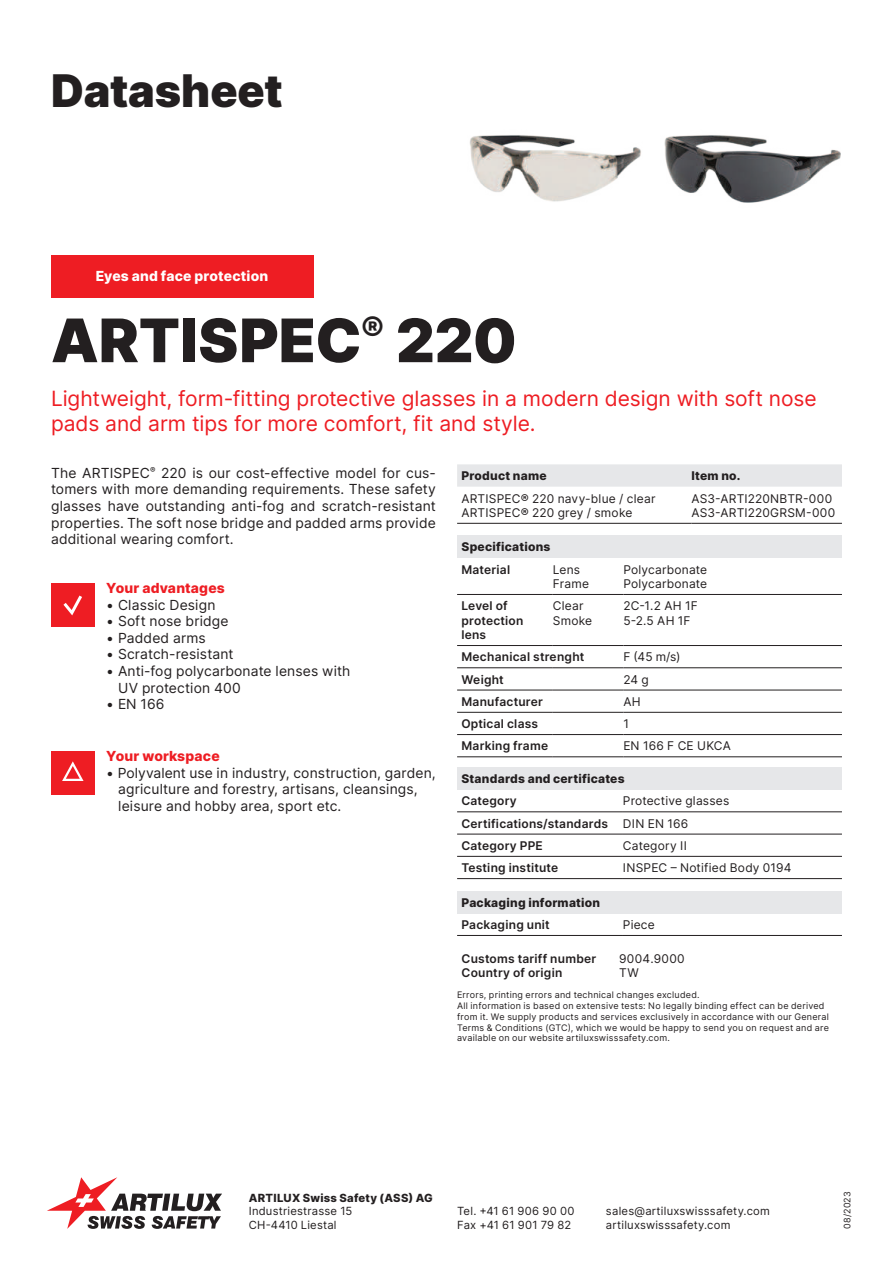
<style>
.page{position:relative;width:893px;height:1263px;background:#fff}
.page>*{position:absolute;margin:0;border:0;box-sizing:border-box;transform-origin:0 0}
.t1{font:900 60px "Inter";color:#231f20}
.t2{font:900 45px "Inter";letter-spacing:-.005em;color:#231f20}
.t3{font:21px/25.2px "Inter";color:#ee1d23}
.t4{font:13.8px/16.6px "Inter";letter-spacing:.01em;color:#231f20;text-align:justify}
.t5{font:800 13.8px "Inter";letter-spacing:.01em;color:#ee1d23}
.t6{font:800 13.8px "Inter";letter-spacing:.015em;color:#fff}
.t7{font:12px/14.4px "Inter";letter-spacing:.015em;color:#231f20}
.t8{font:600 12px/14.4px "Inter";letter-spacing:.02em;color:#231f20}
.t9{font:800 12px "Inter";letter-spacing:.02em;color:#231f20}
.t10{font:11.25px/13.5px "Inter";letter-spacing:.02em;color:#231f20}
.t11{font:800 11.25px "Inter";letter-spacing:.025em;color:#231f20}
.t12{font:9px/10.8px "Inter";letter-spacing:.03em;color:#231f20}
.s1{font-weight:400}
</style>
<div class="page">
<svg style="left:47px;top:1177px;width:174px;height:52px"></svg>
<div style="left:51px;top:255px;width:262px;height:43px;background:#ee1d23"></div>
<div style="left:51px;top:583px;width:44px;height:43px;background:#ee1d23"></div>
<svg style="left:63px;top:595px;width:19px;height:21px"></svg>
<div style="left:51px;top:751px;width:44px;height:43px;background:#ee1d23"></div>
<svg style="left:62px;top:761px;width:22px;height:20px"></svg>
<div style="left:457px;top:464px;width:385px;height:23px;background:#e6e7e9"></div>
<hr style="left:457px;top:523px;width:234px;height:1px;background:#231f20">
<hr style="left:691px;top:523px;width:151px;height:1px;background:#231f20">
<div style="left:457px;top:535px;width:385px;height:23px;background:#e6e7e9"></div>
<hr style="left:457px;top:594px;width:96px;height:1px;background:#231f20">
<hr style="left:553px;top:594px;width:70px;height:1px;background:#231f20">
<hr style="left:623px;top:594px;width:219px;height:1px;background:#231f20">
<hr style="left:457px;top:645px;width:96px;height:1px;background:#231f20">
<hr style="left:553px;top:645px;width:70px;height:1px;background:#231f20">
<hr style="left:623px;top:645px;width:219px;height:1px;background:#231f20">
<hr style="left:457px;top:667px;width:96px;height:1px;background:#231f20">
<hr style="left:553px;top:667px;width:70px;height:1px;background:#231f20">
<hr style="left:623px;top:667px;width:219px;height:1px;background:#231f20">
<hr style="left:457px;top:690px;width:96px;height:1px;background:#231f20">
<hr style="left:553px;top:690px;width:70px;height:1px;background:#231f20">
<hr style="left:623px;top:690px;width:219px;height:1px;background:#231f20">
<hr style="left:457px;top:712px;width:96px;height:1px;background:#231f20">
<hr style="left:553px;top:712px;width:70px;height:1px;background:#231f20">
<hr style="left:623px;top:712px;width:219px;height:1px;background:#231f20">
<hr style="left:457px;top:734px;width:96px;height:1px;background:#231f20">
<hr style="left:553px;top:734px;width:70px;height:1px;background:#231f20">
<hr style="left:623px;top:734px;width:219px;height:1px;background:#231f20">
<hr style="left:457px;top:756px;width:96px;height:1px;background:#231f20">
<hr style="left:553px;top:756px;width:70px;height:1px;background:#231f20">
<hr style="left:623px;top:756px;width:219px;height:1px;background:#231f20">
<div style="left:457px;top:767px;width:385px;height:22px;background:#e6e7e9"></div>
<hr style="left:457px;top:811px;width:166px;height:1px;background:#231f20">
<hr style="left:623px;top:811px;width:219px;height:1px;background:#231f20">
<hr style="left:457px;top:834px;width:166px;height:1px;background:#231f20">
<hr style="left:623px;top:834px;width:219px;height:1px;background:#231f20">
<hr style="left:457px;top:856px;width:166px;height:1px;background:#231f20">
<hr style="left:623px;top:856px;width:219px;height:1px;background:#231f20">
<hr style="left:457px;top:878px;width:166px;height:1px;background:#231f20">
<hr style="left:623px;top:878px;width:219px;height:1px;background:#231f20">
<div style="left:457px;top:891px;width:385px;height:22px;background:#e6e7e9"></div>
<hr style="left:457px;top:935px;width:166px;height:1px;background:#231f20">
<hr style="left:623px;top:935px;width:219px;height:1px;background:#231f20">
<img style="left:470px;top:135px;width:371px;height:68px">
<h2 class="t2" style="left:51px;top:66px;width:233px">Datasheet</h2>
<p class="t6" style="left:96px;top:271px;width:174px">Eyes and face protection</p>
<h1 class="t1" style="left:51px;top:306px;width:467px">ARTISPEC<sup>®</sup> 220</h1>
<h3 class="t3" style="left:51px;top:387px;width:767px">Lightweight, form-fitting protective glasses in a modern design with soft nose pads and arm tips for more comfort, fit and style.</h3>
<p class="t4" style="left:51px;top:466px;width:386px">The ARTISPEC<sup>®</sup> 220 is our cost-effective model for cus&shy;tomers with more demanding requirements. These safety glasses have outstanding anti-fog and scratch-resistant properties. The soft nose bridge and padded arms provide additional wearing comfort.</p>
<p class="t5" style="left:106px;top:582px;width:120px">Your advantages</p>
<p class="t4" style="left:106px;top:597px;width:111px">" Classic Design</p>
<p class="t4" style="left:106px;top:614px;width:124px">" Soft nose bridge</p>
<p class="t4" style="left:106px;top:631px;width:101px">" Padded arms</p>
<p class="t4" style="left:106px;top:647px;width:129px">" Scratch-resistant</p>
<p class="t4" style="left:106px;top:664px;width:246px">" Anti-fog polycarbonate lenses with</p>
<p class="t4" style="left:118px;top:681px;width:124px">UV protection 400</p>
<p class="t4" style="left:106px;top:697px;width:60px">" EN 166</p>
<p class="t9" style="left:461px;top:471px;width:87px">Product name</p>
<p class="t9" style="left:691px;top:471px;width:50px">Item no.</p>
<p class="t7" style="left:461px;top:492px;width:196px">ARTISPEC® 220 navy-blue / clear<br>ARTISPEC® 220 grey / smoke</p>
<p class="t7" style="left:691px;top:491px;width:145px">AS3-ARTI220NBTR-000<br>AS3-ARTI220GRSM-000</p>
<p class="t9" style="left:461px;top:542px;width:91px">Specifications</p>
<p class="t8" style="left:461px;top:563px;width:50px">Material</p>
<p class="t7" style="left:553px;top:563px;width:38px">Lens<br>Frame</p>
<p class="t7" style="left:623px;top:563px;width:85px">Polycarbonate<br>Polycarbonate</p>
<p class="t8" style="left:461px;top:600px;width:64px">Level of protection lens</p>
<p class="t7" style="left:553px;top:600px;width:41px">Clear<br>Smoke</p>
<p class="t7" style="left:623px;top:598px;width:76px">2C-1.2 AH 1F<br>5-2.5 AH 1F</p>
<p class="t8" style="left:461px;top:651px;width:125px">Mechanical strenght</p>
<p class="t7" style="left:623px;top:650px;width:59px">F (45 m/s)</p>
<p class="t8" style="left:461px;top:673px;width:44px">Weight</p>
<p class="t7" style="left:623px;top:673px;width:27px">24 g</p>
<p class="t8" style="left:461px;top:695px;width:83px">Manufacturer</p>
<p class="t7" style="left:623px;top:694px;width:19px">AH</p>
<p class="t8" style="left:461px;top:718px;width:78px">Optical class</p>
<p class="t7" style="left:623px;top:718px;width:7px">1</p>
<p class="t8" style="left:461px;top:740px;width:88px">Marking frame</p>
<p class="t7" style="left:623px;top:740px;width:109px">EN 166 F CE UKCA</p>
<p class="t9" style="left:461px;top:774px;width:165px">Standards and certificates</p>
<p class="t8" style="left:461px;top:795px;width:57px">Category</p>
<p class="t5" style="left:106px;top:750px;width:115px">Your workspace</p>
<p class="t4" style="left:118px;top:766px;width:319px;text-align:left;text-indent:-12px">" Polyvalent use in industry, construction, garden, agriculture and forestry, artisans, cleansings, leisure and hobby area, sport etc.</p>
<p class="t8" style="left:461px;top:791px;width:269px;line-height:22.2px;text-indent:162px"><span class="s1">Protective glasses<br></span>Certifications/standards <span class="s1">DIN EN 166<br></span>Category PPE</p>
<p class="t7" style="left:623px;top:839px;width:65px">Category II</p>
<p class="t8" style="left:461px;top:862px;width:98px">Testing institute</p>
<p class="t7" style="left:623px;top:860px;width:170px">INSPEC 3 Notified Body 0194</p>
<p class="t9" style="left:461px;top:897px;width:140px">Packaging information</p>
<p class="t8" style="left:461px;top:918px;width:90px">Packaging unit</p>
<p class="t7" style="left:623px;top:918px;width:33px">Piece</p>
<p class="t8" style="left:462px;top:952px;width:136px">Customs tariff number</p>
<p class="t7" style="left:619px;top:951px;width:67px">9004.9000</p>
<p class="t8" style="left:462px;top:966px;width:102px">Country of origin</p>
<p class="t7" style="left:619px;top:966px;width:21px">TW</p>
<p class="t12" style="left:457px;top:990px;width:373px">Errors, printing errors and technical changes excluded.<br>All information is based on extensive tests: No legally binding effect can be derived from it. We supply products and services exclusively in accordance with our General Terms &amp; Conditions (GTC), which we would be happy to send you on request and are available on our website artiluxswisssafety.com.</p>
<p class="t11" style="left:249px;top:1190px;width:186px">ARTILUX Swiss Safety (ASS) AG</p>
<p class="t10" style="left:249px;top:1205px;width:105px">Industriestrasse 15<br>CH-4410 Liestal</p>
<p class="t10" style="left:457px;top:1204px;width:119px">Tel. +41 61 906 90 00<br>Fax +41 61 901 79 82</p>
<p class="t10" style="left:606px;top:1204px;width:165px">sales@artiluxswisssafety.com artiluxswisssafety.com</p>
<p class="t12" style="left:842px;top:1229px;width:39px;rotate:-90deg">08/2023</p>
</div>
